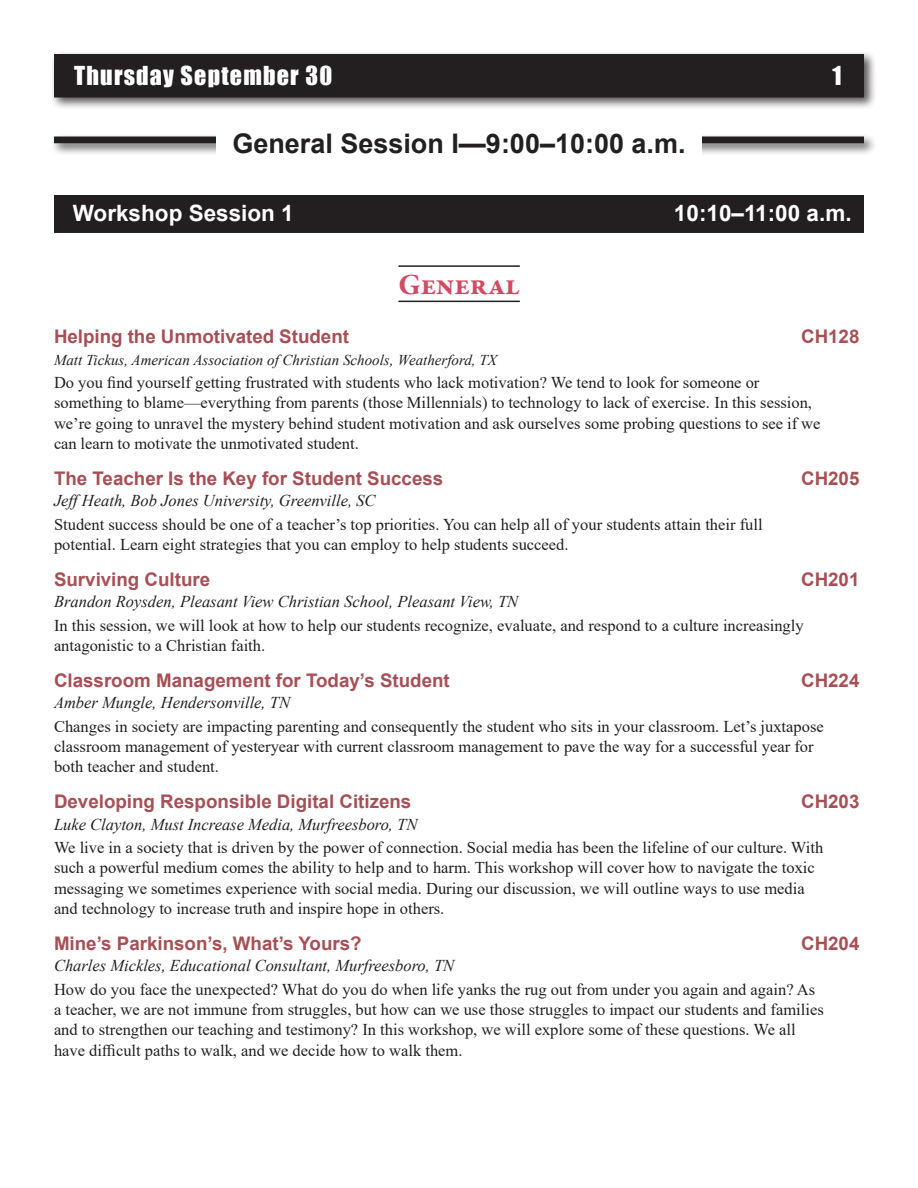
<style>
.page{position:relative;width:918px;height:1188px;background:#fff}
.page>*{position:absolute;margin:0;border:0;box-sizing:border-box;transform-origin:0 0}
.WD_General_Secondary{font:700 30px "Garamond Premr Pro";letter-spacing:-.005em;color:#d24a62}
.General_Session{font:700 27px "Arial";color:#231f20}
.t1{font:24px "Impact";letter-spacing:.05em;color:#fff}
.WD_Workshop_Session{font:700 22.5px "Arial";color:#fff}
.WD_Workshop_Titles{font:700 18.75px "Arial";color:#a74f55}
.WD_Body_Copy{font:16.5px/20.2px "Times New Roman";color:#231f20}
.WD_Speakers{font:italic 16.5px "Times New Roman";color:#231f20}
.WD_Speakers-2{font:italic 15px "Times New Roman";color:#231f20}
.s1{font-size:16.5px}
</style>
<div class="page">
<div style="left:51px;top:51px;width:826px;height:59px;background:#231f20;opacity:.75"></div>
<div style="left:55px;top:55px;width:808px;height:42px;background:#231f20"></div>
<div style="left:54px;top:54px;width:810px;height:44px;border:2px solid #231f20"></div>
<div style="left:55px;top:196px;width:808px;height:36px;background:#231f20"></div>
<div style="left:54px;top:195px;width:810px;height:38px;border:2px solid #231f20"></div>
<hr style="left:398px;top:265px;width:122px;height:2px;background:#231f20">
<hr style="left:398px;top:301px;width:122px;height:1px;background:#231f20">
<div style="left:51px;top:133px;width:826px;height:23px;background:#231f20;opacity:.75"></div>
<div style="left:54px;top:137px;width:810px;height:6px;background:#231f20"></div>
<div style="left:216px;top:119px;width:486px;height:48px;background:#fff"></div>
<h3 class="t1" style="left:74px;top:57px;width:259px">Thursday September 30</h3>
<h3 class="t1" style="left:832px;top:57px;width:11px">1</h3>
<p class="General_Session" style="left:232px;top:124px;width:455px">General Session I—9:00–10:00 a.m.</p>
<p class="WD_Workshop_Session" style="left:73px;top:197px;width:222px">Workshop Session 1</p>
<p class="WD_Workshop_Session" style="left:674px;top:197px;width:179px">10:10–11:00 a.m.</p>
<p class="WD_General_Secondary" style="left:398px;top:266px;width:123px">General</p>
<p class="WD_Workshop_Titles" style="left:54px;top:324px;width:297px">Helping the Unmotivated Student</p>
<p class="WD_Workshop_Titles" style="left:801px;top:324px;width:60px">CH128</p>
<p class="WD_Speakers-2" style="left:54px;top:349px;width:444px">Matt Tickus, American Association of Christian Schools<span class="s1">,</span> Weatherford, TX</p>
<p class="WD_Body_Copy" style="left:54px;top:372px;width:768px">Do you find yourself getting frustrated with students who lack motivation? We tend to look for someone or something to blame—everything from parents (those Millennials) to technology to lack of exercise. In this session, we’re going to unravel the mystery behind student motivation and ask ourselves some probing questions to see if we can learn to motivate the unmotivated student.</p>
<p class="WD_Workshop_Titles" style="left:54px;top:465px;width:391px">The Teacher Is the Key for Student Success</p>
<p class="WD_Workshop_Titles" style="left:801px;top:465px;width:60px">CH205</p>
<p class="WD_Speakers" style="left:54px;top:489px;width:323px">JeffHeath, Bob Jones University, Greenville, SC</p>
<p class="WD_Body_Copy" style="left:54px;top:514px;width:710px">Student success should be one of a teacher’s top priorities. You can help all of your students attain their full potential. Learn eight strategies that you can employ to help students succeed.</p>
<p class="WD_Workshop_Titles" style="left:54px;top:566px;width:158px">Surviving Culture</p>
<p class="WD_Workshop_Titles" style="left:801px;top:566px;width:60px">CH201</p>
<p class="WD_Speakers" style="left:54px;top:590px;width:466px">Brandon Roysden, Pleasant View Christian School, Pleasant View, TN</p>
<p class="WD_Body_Copy" style="left:54px;top:615px;width:751px">In this session, we will look at how to help our students recognize, evaluate, and respond to a culture increasingly antagonistic to a Christian faith.</p>
<p class="WD_Workshop_Titles" style="left:54px;top:667px;width:397px">Classroom Management for Today’s Student</p>
<p class="WD_Workshop_Titles" style="left:801px;top:667px;width:60px">CH224</p>
<p class="WD_Speakers" style="left:54px;top:692px;width:238px">Amber Mungle, Hendersonville, TN</p>
<p class="WD_Body_Copy" style="left:54px;top:716px;width:771px">Changes in society are impacting parenting and consequently the student who sits in your classroom. Let’s juxtapose classroom management of yesteryear with current classroom management to pave the way for a successful year for both teacher and student.</p>
<p class="WD_Workshop_Titles" style="left:54px;top:789px;width:359px">Developing Responsible Digital Citizens</p>
<p class="WD_Workshop_Titles" style="left:801px;top:789px;width:60px">CH203</p>
<p class="WD_Speakers" style="left:54px;top:813px;width:365px">Luke Clayton, Must Increase Media, Murfreesboro, TN</p>
<p class="WD_Body_Copy" style="left:54px;top:837px;width:771px">We live in a society that is driven by the power of connection. Social media has been the lifeline of our culture. With such a powerful medium comes the ability to help and to harm. This workshop will cover how to navigate the toxic messaging we sometimes experience with social media. During our discussion, we will outline ways to use media and technology to increase truth and inspire hope in others.</p>
<p class="WD_Workshop_Titles" style="left:54px;top:930px;width:309px">Mine’s Parkinson’s, What’s Yours?</p>
<p class="WD_Workshop_Titles" style="left:801px;top:930px;width:60px">CH204</p>
<p class="WD_Speakers" style="left:54px;top:954px;width:402px">Charles Mickles, Educational Consultant, Murfreesboro, TN</p>
<p class="WD_Body_Copy" style="left:54px;top:979px;width:771px">How do you face the unexpected? What do you do when life yanks the rug out from under you again and again? As a teacher, we are not immune from struggles, but how can we use those struggles to impact our students and families and to strengthen our teaching and testimony? In this workshop, we will explore some of these questions. We all have difficult paths to walk, and we decide how to walk them.</p>
</div>
